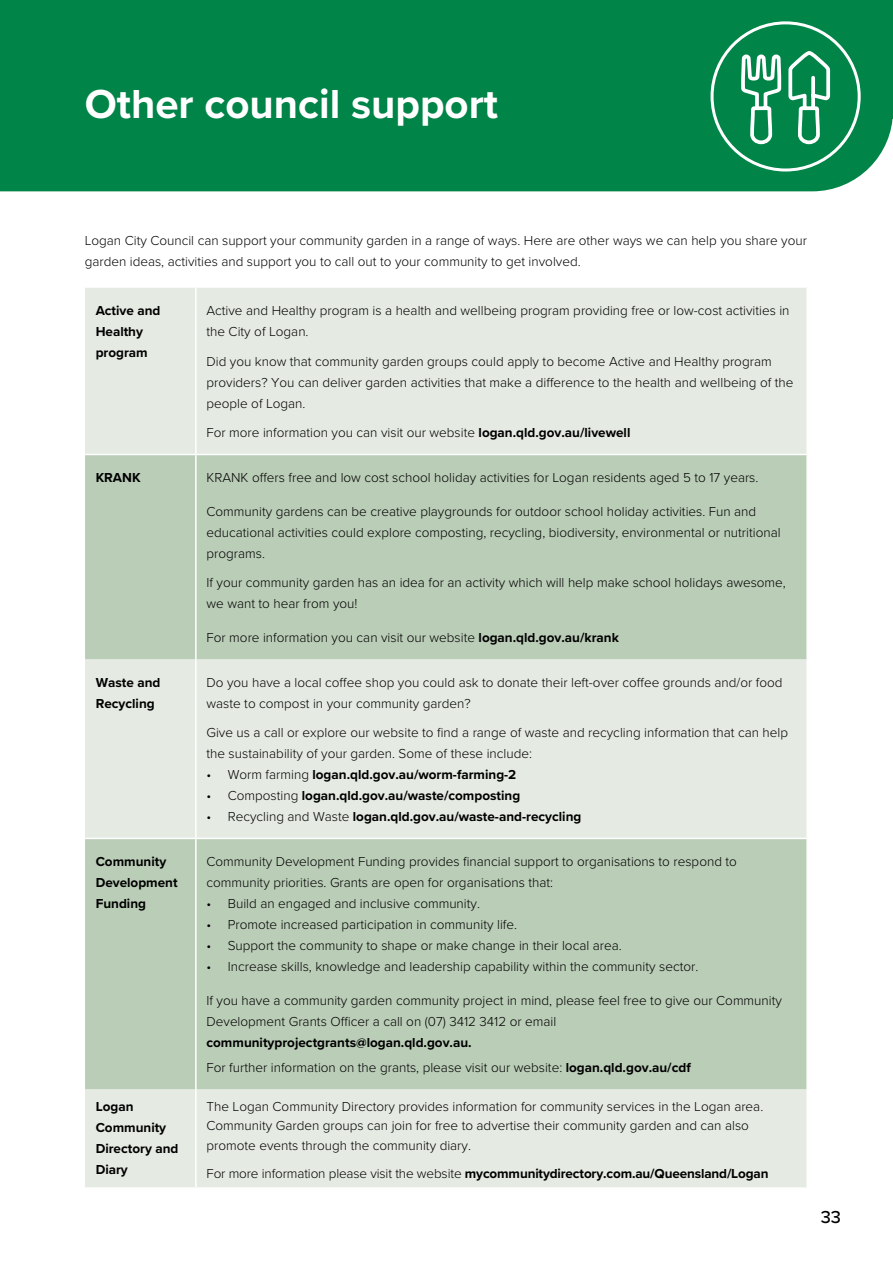
<style>
.page{position:relative;width:893px;height:1263px;background:#fff}
.page>*{position:absolute;margin:0;border:0;box-sizing:border-box;transform-origin:0 0}
.t1{font:700 42px "Proxima Nova";color:#fff}
.t2{font:500 18px "Proxima Nova";color:#000}
.t3{font:300 13.5px/21px "Proxima Nova";color:#000}
.t4{font:700 13.5px/21px "Proxima Nova";color:#000}
.s1{font-weight:700}
.s2{font-weight:300}
</style>
<div class="page">
<div style="left:85px;top:288px;width:721px;height:899px;background:#e5eae2"></div>
<svg style="left:85px;top:455px;width:721px;height:634px;background:#c6d5c3"></svg>
<hr style="left:195px;top:288px;width:2px;height:166px;background:#fff">
<hr style="left:195px;top:659px;width:2px;height:179px;background:#fff">
<hr style="left:195px;top:1089px;width:2px;height:98px;background:#fff">
<hr style="left:85px;top:454px;width:111px;height:1px;background:#fff">
<hr style="left:85px;top:838px;width:111px;height:1px;background:#fff">
<hr style="left:196px;top:454px;width:612px;height:1px;background:#fff">
<hr style="left:195px;top:455px;width:2px;height:204px;background:#fff">
<hr style="left:196px;top:838px;width:612px;height:1px;background:#fff">
<hr style="left:195px;top:839px;width:2px;height:250px;background:#fff">
<div style="left:0;top:0;width:893px;height:191px;background:#008448"></div>
<div style="left:861px;top:0;width:32px;height:118px;background:#008448"></div>
<div style="left:712px;top:23px;width:147px;height:147px;background:#008448;border-radius:50%"></div>
<svg style="left:739px;top:0;width:93px;height:192px"></svg>
<h3 class="t1" style="left:85px;top:73px;width:415px">Other council support</h3>
<p class="t3" style="left:85px;top:229px;width:724px">Logan City Council can support your community garden in a range of ways. Here are other ways we can help you share your garden ideas, activities and support you to call out to your community to get involved.</p>
<p class="t4" style="left:96px;top:300px;width:66px">Active and<br>Healthy program</p>
<p class="t3" style="left:206px;top:300px;width:585px">Active and Healthy program is a health and wellbeing program providing free or low-cost activities in the City of Logan.</p>
<p class="t3" style="left:206px;top:350px;width:588px">Did you know that community garden groups could apply to become Active and Healthy program providers? You can deliver garden activities that make a difference to the health and wellbeing of the people of Logan.</p>
<p class="t3" style="left:206px;top:422px;width:425px">For more information you can visit our website <span class="s1">logan.qld.gov.au/livewell</span></p>
<p class="t4" style="left:96px;top:467px;width:46px">KRANK</p>
<p class="t3" style="left:206px;top:466px;width:553px">KRANK offers free and low cost school holiday activities for Logan residents aged 5 to 17 years.</p>
<p class="t3" style="left:206px;top:500px;width:576px">Community gardens can be creative playgrounds for outdoor school holiday activities. Fun and educational activities could explore composting, recycling, biodiversity, environmental or nutritional programs.</p>
<p class="t3" style="left:206px;top:572px;width:581px">If your community garden has an idea for an activity which will help make school holidays awesome, we want to hear from you!</p>
<p class="t3" style="left:206px;top:626px;width:414px">For more information you can visit our website <span class="s1">logan.qld.gov.au/krank</span></p>
<p class="t4" style="left:96px;top:672px;width:66px">Waste and<br>Recycling</p>
<p class="t3" style="left:206px;top:671px;width:578px">Do you have a local coffee shop you could ask to donate their left-over coffee grounds and/or food waste to compost in your community garden?</p>
<p class="t3" style="left:206px;top:722px;width:583px">Give us a call or explore our website to find a range of waste and recycling information that can help the sustainability of your garden. Some of these include:</p>
<p class="t4" style="left:206px;top:764px;width:311px"><span class="s2">• Worm farming</span> logan.qld.gov.au/worm-farming-2</p>
<p class="t4" style="left:206px;top:785px;width:315px"><span class="s2">• Composting</span> logan.qld.gov.au/waste/composting</p>
<p class="t4" style="left:206px;top:806px;width:376px"><span class="s2">• Recycling and Waste</span> logan.qld.gov.au/waste-and-recycling</p>
<p class="t4" style="left:96px;top:851px;width:83px">Community<br>Development<br>Funding</p>
<p class="t3" style="left:206px;top:850px;width:532px">Community Development Funding provides financial support to organisations to respond to community priorities. Grants are open for organisations that:</p>
<p class="t3" style="left:206px;top:892px;width:275px">• Build an engaged and inclusive community.</p>
<p class="t3" style="left:206px;top:913px;width:312px">• Promote increased participation in community life.</p>
<p class="t3" style="left:206px;top:934px;width:417px">• Support the community to shape or make change in their local area.</p>
<p class="t3" style="left:206px;top:955px;width:493px">• Increase skills, knowledge and leadership capability within the community sector.</p>
<p class="t3" style="left:206px;top:989px;width:577px">If you have a community garden community project in mind, please feel free to give our Community<br>Development Grants Officer a call on (07) 3412 3412 or email <span class="s1">communityprojectgrants@logan.qld.gov.au.</span></p>
<p class="t3" style="left:206px;top:1056px;width:486px">For further information on the grants, please visit our website: <span class="s1">logan.qld.gov.au/cdf</span></p>
<p class="t4" style="left:96px;top:1095px;width:84px">Logan<br>Community<br>Directory and<br>Diary</p>
<p class="t3" style="left:206px;top:1095px;width:558px;line-height:19.5px">The Logan Community Directory provides information for community services in the Logan area.<br>Community Garden groups can join for free to advertise their community garden and can also promote events through the community diary.</p>
<p class="t4" style="left:206px;top:1162px;width:564px"><span class="s2">For more information please visit the website</span> mycommunitydirectory.com.au/Queensland/Logan</p>
<h2 class="t2" style="left:821px;top:1204px;width:22px">33</h2>
</div>
